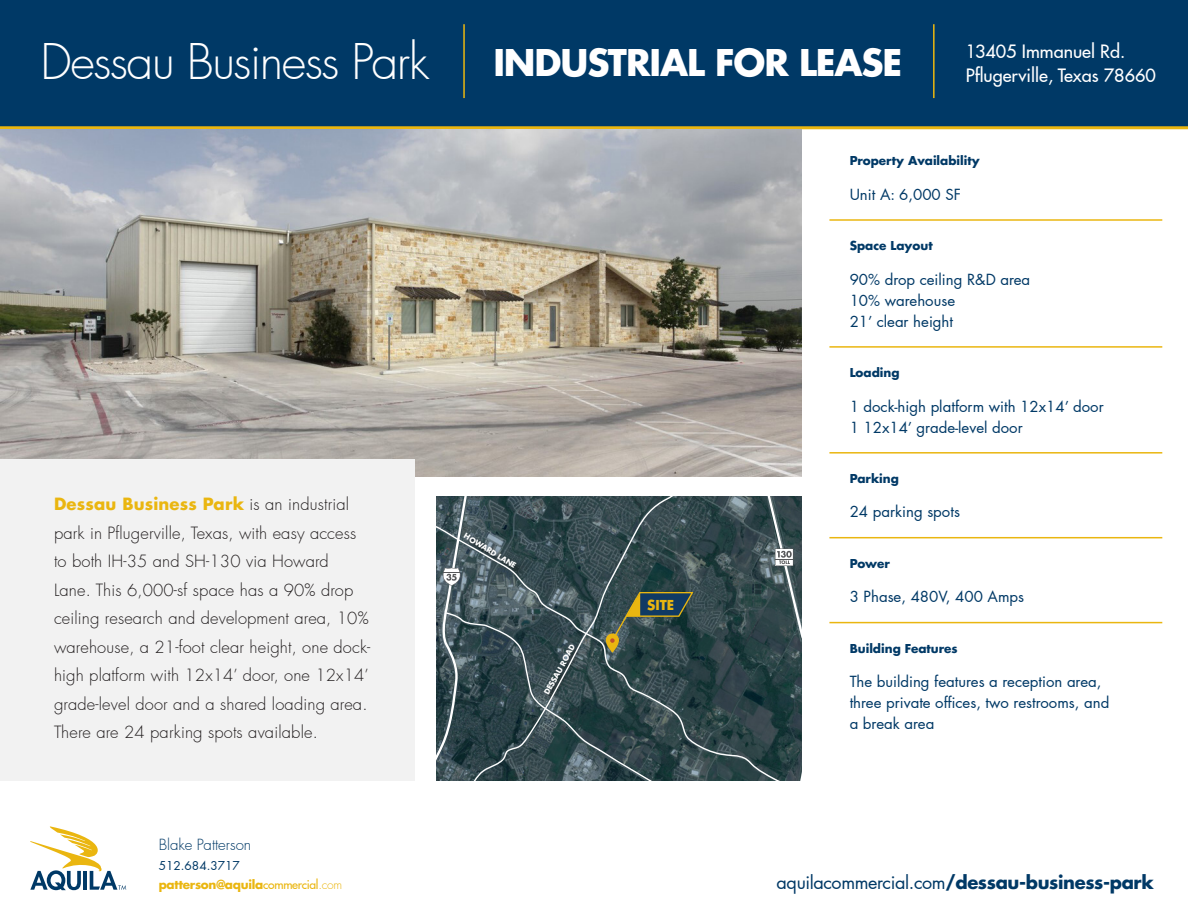
<style>
.page{position:relative;width:1188px;height:918px;background:#fff}
.page>*{position:absolute;margin:0;border:0;box-sizing:border-box;transform-origin:0 0}
.t1{font:300 48px "Futura LT Pro";letter-spacing:-.03em;color:#fff}
.t2{font:700 36px "Futura LT Pro";letter-spacing:-.03em;color:#fff}
.t3{font:700 18px "Futura LT Pro";letter-spacing:-.02em;color:#003966}
.t4{font:500 18px/24.6px "Futura LT Pro";color:#fff}
.t5{font:300 16.5px/28.5px "Futura LT Pro";letter-spacing:.01em;color:#231f20}
.t6{font:15px/21px "Futura LT Pro";color:#003966}
.t7{font:300 15px "Futura LT Pro";color:#003966}
.t8{font:700 13.5px "Futura LT Pro";color:#eab610}
.t9{font:700 12px "Futura LT Pro";color:#003966}
.t10{font:700 12px/19.5px "Futura LT Pro";letter-spacing:-.02em;color:#eab610}
.t11{font:700 7.5px "Futura LT Pro";color:#fff}
.s1{font-weight:700;color:#eab610}
.s2{font-weight:400;color:#003966}
.s3{font-weight:500}
.s4{font-weight:300}
.s5{font-weight:400}
</style>
<div class="page">
<div style="left:0;top:0;width:1188px;height:129px;background:#003966"></div>
<hr style="left:463px;top:24px;width:2px;height:74px;background:#eab610">
<hr style="left:933px;top:24px;width:2px;height:74px;background:#eab610">
<svg style="left:30px;top:826px;width:96px;height:64px"></svg>
<svg style="left:764px;top:497px;width:37px;height:17px"></svg>
<svg style="left:693px;top:514px;width:108px;height:267px;background:#33494c"></svg>
<svg style="left:436px;top:497px;width:257px;height:284px;background:#3e5256"></svg>
<img style="left:0;top:129px;width:801px;height:348px">
<hr style="left:829px;top:219px;width:333px;height:2px;background:#eab610">
<hr style="left:829px;top:346px;width:333px;height:2px;background:#eab610">
<hr style="left:829px;top:622px;width:333px;height:1px;background:#eab610">
<hr style="left:829px;top:452px;width:333px;height:2px;background:#eab610">
<hr style="left:829px;top:537px;width:333px;height:1px;background:#eab610">
<div style="left:0;top:459px;width:415px;height:322px;background:#f2f2f2"></div>
<h1 class="t1" style="left:41px;top:34px;width:390px">Dessau Business Park</h1>
<p class="t4" style="left:966px;top:39px;width:192px">13405 Immanuel Rd.<br>Pflugerville, Texas 78660</p>
<h2 class="t2" style="left:493px;top:43px;width:411px">INDUSTRIAL FOR LEASE</h2>
<p class="t5" style="left:54px;top:490px;width:318px"><span class="s1">Dessau Business Park</span> is an industrial park in Pflugerville, Texas, with easy access to both IH-35 and SH-130 via Howard<br>Lane. This 6,000-sf space has a 90% drop ceiling research and development area, 10% warehouse, a 21-foot clear height, one dock&shy;high platform with 12x14’ door, one 12x14’ grade-level door and a shared loading area.<br>There are 24 parking spots available.</p>
<p class="t7" style="left:159px;top:836px;width:94px">Blake Patterson</p>
<p class="t10" style="left:159px;top:857px;width:185px"><span class="s2">512.684.3717 </span>patterson@aquila<span class="s3">commercial</span><span class="s4">.com</span></p>
<p class="t11" style="left:467px;top:532px;width:61px;rotate:31deg">HOWARD LANE</p>
<p class="t11" style="left:542px;top:692px;width:57px;rotate:-61deg">DESSAU ROAD</p>
<p class="t8" style="left:647px;top:597px;width:29px">SITE</p>
<p class="t9" style="left:850px;top:155px;width:132px">Property Availability</p>
<p class="t6" style="left:850px;top:185px;width:113px">Unit A: 6,000 SF</p>
<p class="t9" style="left:850px;top:240px;width:84px">Space Layout</p>
<p class="t6" style="left:850px;top:270px;width:182px">90% drop ceiling R&amp;D area<br>10% warehouse<br>21’ clear height</p>
<p class="t9" style="left:850px;top:367px;width:51px">Loading</p>
<p class="t6" style="left:850px;top:397px;width:256px">1 dock-high platform with 12x14’ door<br>1 12x14’ grade-level door</p>
<p class="t9" style="left:850px;top:473px;width:51px">Parking</p>
<p class="t6" style="left:850px;top:503px;width:112px">24 parking spots</p>
<p class="t9" style="left:850px;top:558px;width:42px">Power</p>
<p class="t6" style="left:850px;top:588px;width:176px">3 Phase, 480V, 400 Amps</p>
<p class="t9" style="left:850px;top:643px;width:109px">Building Features</p>
<p class="t6" style="left:850px;top:672px;width:261px">The building features a reception area, three private offices, two restrooms, and a break area</p>
<p class="t3" style="left:777px;top:874px;width:379px"><span class="s5">aquilacommercial.com</span>/dessau-business-park</p>
</div>
